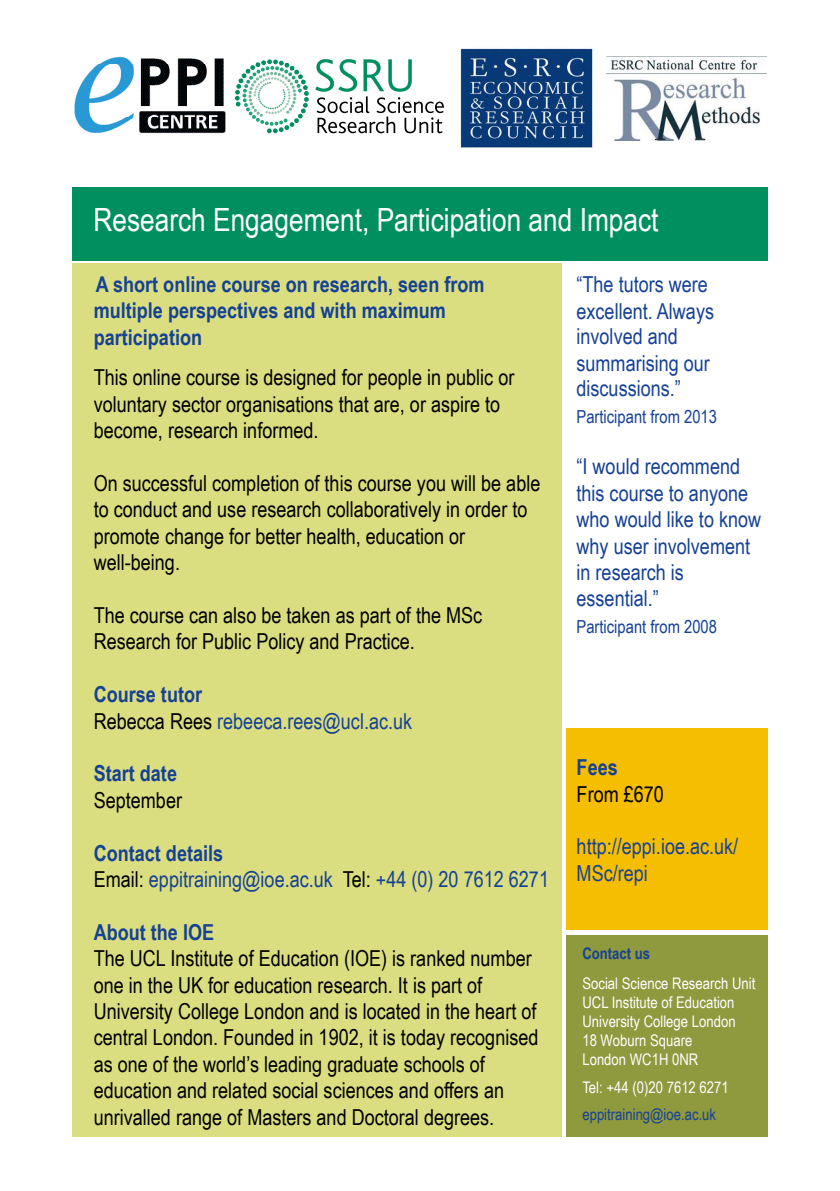
<style>
.page{position:relative;width:840px;height:1191px;background:#fff}
.page>*{position:absolute;margin:0;border:0;box-sizing:border-box;transform-origin:0 0}
.t1{font:32px "Arial Narrow";color:#fff}
.t2{font:22px/26.4px "Arial Narrow";color:#000}
.t3{font:22px/26.4px "Arial Narrow";color:#164194}
.t4{font:700 22px "Arial Narrow";color:#164194}
.t5{font:700 21.8px/26.4px "Arial Narrow";color:#164194}
.t6{font:18px "Arial Narrow";color:#164194}
.t7{font:16px/19.2px "Arial Narrow";color:#fff}
.t8{font:16px "Arial Narrow";color:#164194}
.t9{font:700 16px "Arial Narrow";color:#164194}
.s1{font-weight:700}
.s2{color:#000}
</style>
<div class="page">
<div style="left:72px;top:264px;width:490px;height:873px;background:#dade80"></div>
<div style="left:565px;top:935px;width:202px;height:202px;background:#8f993e"></div>
<div style="left:72px;top:186px;width:695px;height:74px;background:#008f5e"></div>
<div style="left:565px;top:728px;width:202px;height:202px;background:#f6be00"></div>
<img style="left:459px;top:48px;width:134px;height:100px">
<img style="left:606px;top:57px;width:159px;height:84px">
<svg style="left:235px;top:59px;width:74px;height:74px"></svg>
<svg style="left:315px;top:59px;width:128px;height:74px"></svg>
<img style="left:74px;top:56px;width:152px;height:78px">
<h1 class="t1" style="left:93px;top:196px;width:566px">Research Engagement, Participation and Impact</h1>
<p class="t3" style="left:576px;top:270px;width:139px;line-height:27px">“The tutors were excellent. Always</p>
<p class="t3" style="left:576px;top:322px;width:135px;line-height:27px">involved and summarising our</p>
<p class="t3" style="left:576px;top:374px;width:106px">discussions.”</p>
<p class="t6" style="left:576px;top:403px;width:142px">Participant from 2013</p>
<p class="t3" style="left:576px;top:452px;width:186px">“I would recommend this course to anyone who would like to know why user involvement in research is essential.”</p>
<p class="t6" style="left:576px;top:614px;width:142px">Participant from 2008</p>
<p class="t5" style="left:94px;top:270px;width:392px">A short online course on research, seen from multiple perspectives and with maximum participation</p>
<p class="t2" style="left:94px;top:363px;width:422px">This online course is designed for people in public or voluntary sector organisations that are, or aspire to become, research informed.</p>
<p class="t2" style="left:94px;top:469px;width:448px">On successful completion of this course you will be able to conduct and use research collaboratively in order to promote change for better health, education or well-being.</p>
<p class="t2" style="left:94px;top:601px;width:390px">The course can also be taken as part of the MSc<br>Research for Public Policy and Practice.</p>
<p class="t3" style="left:94px;top:680px;width:320px"><span class="s1">Course tutor<br></span><span class="s2">Rebecca Rees</span> rebeeca.rees@ucl.ac.uk</p>
<p class="t4" style="left:94px;top:757px;width:85px">Start date</p>
<p class="t2" style="left:94px;top:786px;width:90px">September</p>
<p class="t3" style="left:94px;top:838px;width:456px"><span class="s1">Contact details<br></span><span class="s2">Email:</span> eppitraining@ioe.ac.uk <span class="s2">Tel:</span> +44 (0) 20 7612 6271</p>
<p class="t4" style="left:94px;top:915px;width:122px">About the IOE</p>
<p class="t2" style="left:94px;top:944px;width:446px">The UCL Institute of Education (IOE) is ranked number one in the UK for education research. It is part of University College London and is located in the heart of central London. Founded in 1902, it is today recognised as one of the world’s leading graduate schools of education and related social sciences and offers an unrivalled range of Masters and Doctoral degrees.</p>
<p class="t9" style="left:582px;top:941px;width:69px">Contact us</p>
<p class="t4" style="left:576px;top:751px;width:43px">Fees</p>
<p class="t2" style="left:576px;top:780px;width:89px">From £670</p>
<p class="t3" style="left:576px;top:832px;width:163px">http://eppi.ioe.ac.uk/<br>MSc/repi</p>
<p class="t7" style="left:582px;top:972px;width:174px">Social Science Research Unit<br>UCL Institute of Education<br>University College London<br>18 Woburn Square<br>London WC1H 0NR</p>
<p class="t7" style="left:582px;top:1076px;width:148px">Tel: +44 (0)20 7612 6271</p>
<p class="t8" style="left:582px;top:1102px;width:135px">eppitraining@ioe.ac.uk</p>
</div>
